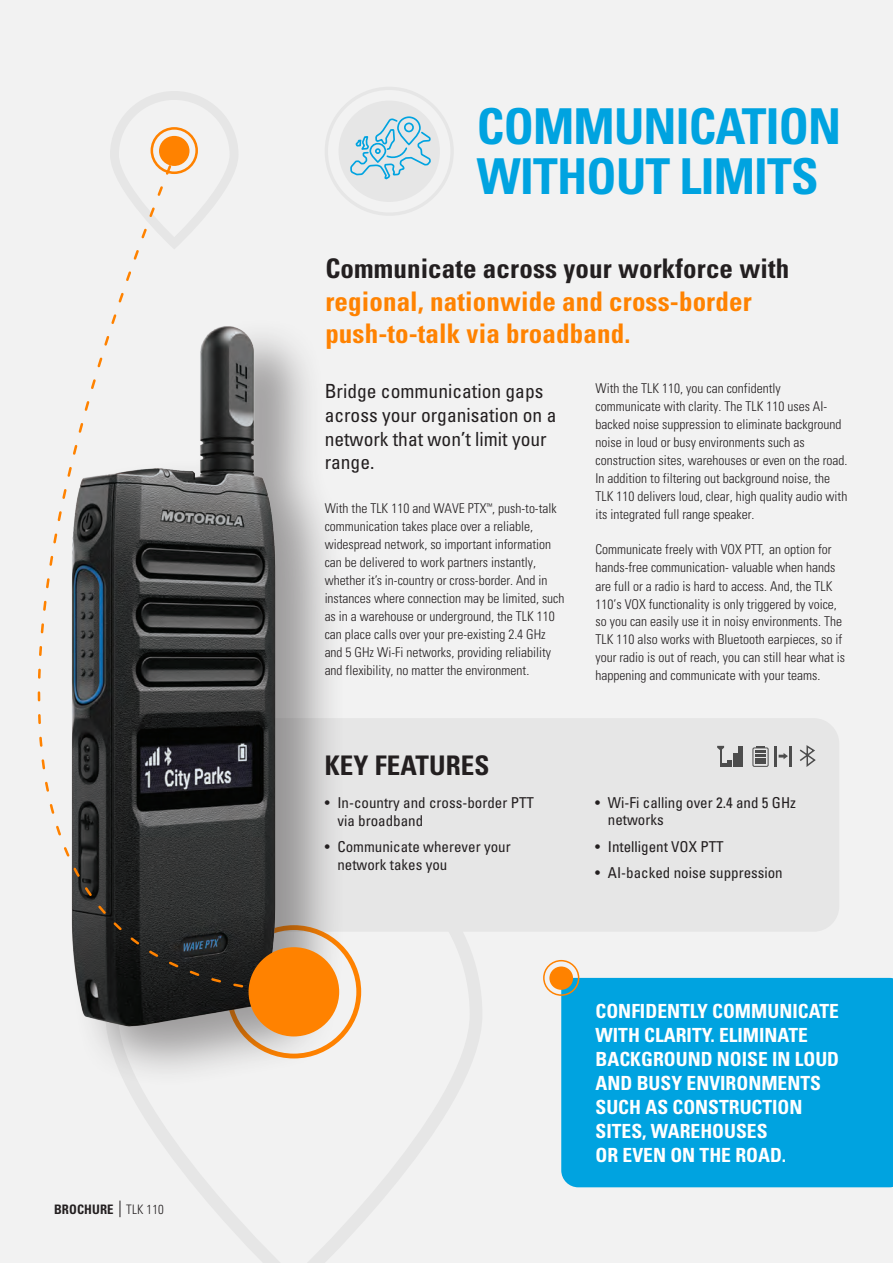
<style>
.page{position:relative;width:893px;height:1263px;background:#f2f2f2}
.page>*{position:absolute;margin:0;border:0;box-sizing:border-box;transform-origin:0 0}
.t1{font:700 condensed 49.5px/49.5px "Univers LT Std";letter-spacing:-.015em;color:#00a3e0}
.t2{font:700 condensed 27px/32.7px "Univers LT Std";letter-spacing:.005em;color:#ff8200}
.t3{font:700 condensed 27px "Univers LT Std";letter-spacing:.005em;color:#231f20}
.t4{font:700 condensed 19.5px/24px "Univers";color:#fff}
.t5{font:condensed 19.5px/23.5px "Univers";color:#231f20}
.t6{font:condensed 15px/17.7px "Univers";color:#231f20}
.t7{font:300 condensed 13.5px/18px "Univers";color:#231f20}
.t8{font:700 condensed 13.05px "Univers LT Std";letter-spacing:.01em;color:#231f20}
.s1{font-weight:300}
.s2{color:#231f20}
</style>
<div class="page">
<svg style="left:119px;top:932px;width:363px;height:331px"></svg>
<div style="left:198px;top:718px;width:641px;height:214px;background:#e6e6e6;border-radius:26px"></div>
<hr style="left:739px;top:746px;width:4px;height:20px;background:#4d4d4d">
<hr style="left:774px;top:746px;width:3px;height:20px;background:#4d4d4d">
<hr style="left:790px;top:746px;width:2px;height:20px;background:#4d4d4d">
<hr style="left:733px;top:753px;width:4px;height:13px;background:#4d4d4d">
<svg style="left:717px;top:746px;width:15px;height:20px"></svg>
<div style="left:752px;top:747px;width:17px;height:20px;border:1px solid #4d4d4d"></div>
<svg style="left:755px;top:746px;width:11px;height:18px"></svg>
<svg style="left:779px;top:753px;width:9px;height:6px"></svg>
<svg style="left:799px;top:745px;width:17px;height:22px"></svg>
<div style="left:561px;top:978px;width:332px;height:209px;background:#00a3e0"></div>
<div style="left:68px;top:316px;width:279px;height:771px;background:#f2f2f2"></div>
<img style="left:79px;top:348px;width:323px;height:721px">
<div style="left:110px;top:91px;width:128px;height:157px;border:9px solid #e6e6e6;border-radius:59px"></div>
<div style="left:151px;top:127px;width:47px;height:47px;border:3px solid #ff8200;border-radius:50%"></div>
<div style="left:159px;top:136px;width:30px;height:30px;background:#ff8200;border-radius:50%"></div>
<div style="left:249px;top:947px;width:90px;height:89px;background:#ff8200;border-radius:50%"></div>
<svg style="left:37px;top:163px;width:253px;height:831px"></svg>
<div style="left:543px;top:960px;width:36px;height:36px;border:2px solid #ff8200;border-radius:50%"></div>
<div style="left:549px;top:966px;width:24px;height:24px;background:#ff8200;border-radius:50%"></div>
<div style="left:339px;top:101px;width:101px;height:101px;background:#e6e6e6;border-radius:50%"></div>
<div style="left:325px;top:87px;width:129px;height:129px;border:3px solid #e6e6e6;border-radius:50%"></div>
<svg style="left:349px;top:111px;width:83px;height:105px"></svg>
<p class="t8" style="left:54px;top:1201px;width:111px">BROCHURE <span class="s1">TLK 110</span></p>
<p class="t1" style="left:477px;top:102px;width:366px">COMMUNICATION<br>WITHOUT LIMITS</p>
<p class="t2" style="left:325px;top:252px;width:465px"><span class="s2">Communicate across your workforce with </span>regional, nationwide and cross-border push-to-talk via broadband.</p>
<p class="t7" style="left:595px;top:379px;width:253px">With the TLK 110, you can confidently communicate with clarity. The TLK 110 uses AI&shy;backed noise suppression to eliminate background noise in loud or busy environments such as construction sites, warehouses or even on the road.<br>In addition to filtering out background noise, the TLK 110 delivers loud, clear, high quality audio with its integrated full range speaker.</p>
<p class="t7" style="left:595px;top:541px;width:251px">Communicate freely with VOX PTT, an option for hands-free communication- valuable when hands are full or a radio is hard to access. And, the TLK 110’s VOX functionality is only triggered by voice, so you can easily use it in noisy environments. The TLK 110 also works with Bluetooth earpieces, so if your radio is out of reach, you can still hear what is happening and communicate with your teams.</p>
<p class="t5" style="left:325px;top:379px;width:233px">Bridge communication gaps across your organisation on a network that won’t limit your range.</p>
<p class="t7" style="left:325px;top:499px;width:241px">With the TLK 110 and WAVE PTX<sup>™</sup>, push-to-talk communication takes place over a reliable, widespread network, so important information can be delivered to work partners instantly, whether it’s in-country or cross-border. And in instances where connection may be limited, such as in a warehouse or underground, the TLK 110 can place calls over your pre-existing 2.4 GHz and 5 GHz Wi-Fi networks, providing reliability and flexibility, no matter the environment.</p>
<p class="t3" style="left:325px;top:748px;width:166px">KEY FEATURES</p>
<p class="t6" style="left:337px;top:793px;width:198px;text-indent:-13px">• In-country and cross-border PTT via broadband</p>
<p class="t6" style="left:337px;top:837px;width:175px;text-indent:-13px">• Communicate wherever your network takes you</p>
<p class="t6" style="left:608px;top:793px;width:190px;line-height:17.2px;text-indent:-13px">• Wi-Fi calling over 2.4 and 5 GHz networks</p>
<p class="t6" style="left:595px;top:837px;width:130px">• Intelligent VOX PTT</p>
<p class="t6" style="left:595px;top:864px;width:189px">• AI-backed noise suppression</p>
<p class="t4" style="left:596px;top:999px;width:245px">CONFIDENTLY COMMUNICATE<br>WITH CLARITY. ELIMINATE<br>BACKGROUND NOISE IN LOUD<br>AND BUSY ENVIRONMENTS<br>SUCH AS CONSTRUCTION<br>SITES, WAREHOUSES<br>OR EVEN ON THE ROAD.</p>
</div>
